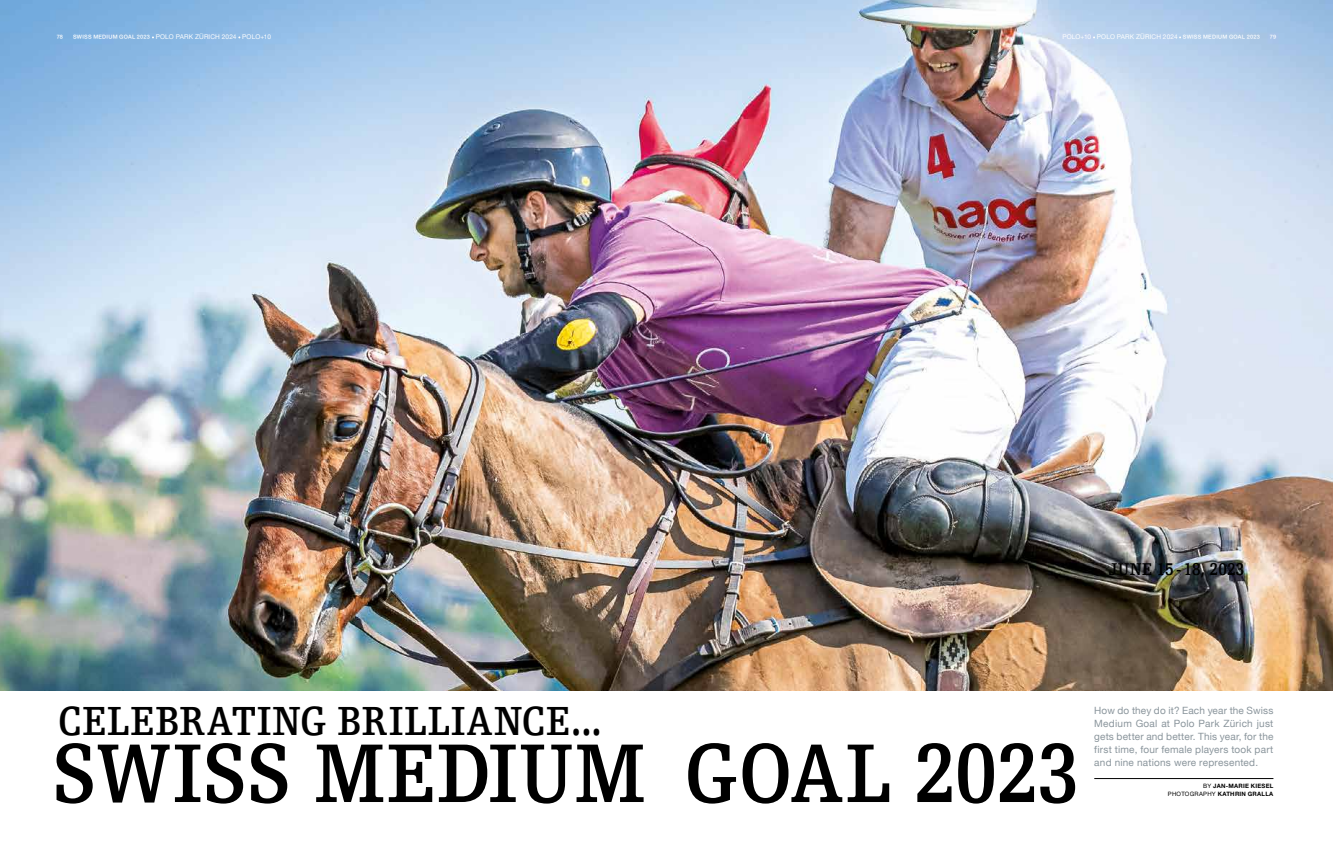
<style>
.page{position:relative;width:1333px;height:859px;background:#fff}
.page>*{position:absolute;margin:0;border:0;box-sizing:border-box;transform-origin:0 0}
.t1{font:700 88px "Egyptienne FLT Std";color:#000;scale:.85 1}
.t2{font:700 43px "Egyptienne FLT Std";letter-spacing:.025em;color:#000;scale:.85 1}
.t3{font:700 18px "Egyptienne FLT Std";letter-spacing:.02em;color:#000;scale:.85 1}
.t4{font:10px/13px "Helvetica Neue LT";letter-spacing:.02em;color:#8a959c;text-align:justify}
.t5{font:6.5px "Helvetica Neue LT";letter-spacing:.025em;color:#fff}
.t6{font:700 6px/8px "Helvetica Neue LT Std";letter-spacing:.04em;color:#000;text-align:right}
.s1{font-weight:700}
.s2{font-weight:400}
</style>
<div class="page">
<img style="left:0;top:0;width:1332px;height:691px">
<hr style="left:1094px;top:778px;width:179px;height:1px;background:#000">
<p class="t5" style="left:57px;top:33px;width:216px"><span class="s1">78 SWISS MEDIUM GOAL 2023</span> POLO PARK ZÜRICH 2024 POLO+10</p>
<p class="t5" style="left:1062px;top:33px;width:215px">POLO+10 POLO PARK ZÜRICH 2024 <span class="s1">SWISS MEDIUM GOAL 2023 79</span></p>
<h3 class="t3" style="left:1108px;top:559px;width:161px">JUNE 15 - 18, 2023</h3>
<h2 class="t2" style="left:58px;top:697px;width:641px">CELEBRATING BRILLIANCE...</h2>
<h1 class="t1" style="left:52px;top:725px;width:1210px">SWISS MEDIUM GOAL 2023</h1>
<p class="t4" style="left:1094px;top:704px;width:181px">How do they do it? Each year the Swiss Medium Goal at Polo Park Zürich just gets better and better. This year, for the first time, four female players took part and nine nations were represented.</p>
<p class="t6" style="left:1167px;top:781px;width:107px"><span class="s2">BY</span> JAN-MARIE KIESEL<br><span class="s2">PHOTOGRAPHY</span> KATHRIN GRALLA</p>
</div>
